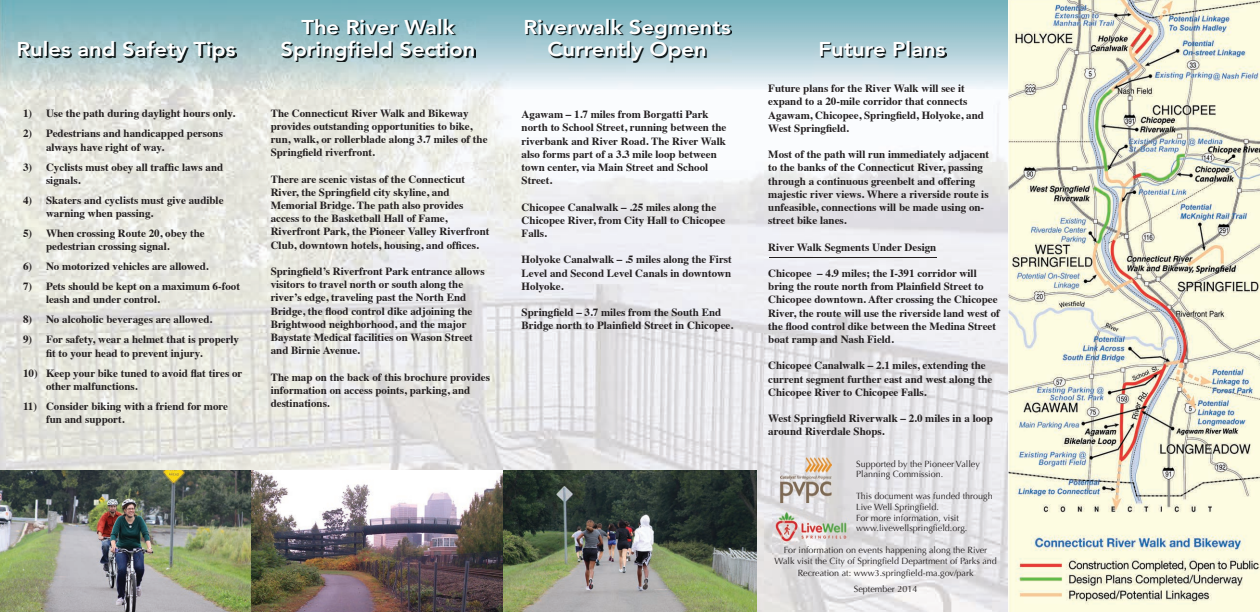
<style>
.page{position:relative;width:1260px;height:612px;background:#fff}
.page>*{position:absolute;margin:0;border:0;box-sizing:border-box;transform-origin:0 0}
.t1{font:800 20px/22px "Avenir";color:#fff;text-align:center;scale:1.1 1}
.t2{font:700 11px/13.2px "Times";color:#231f20}
.t3{font:9px/10.8px "Optima";color:#231f20}
</style>
<div class="page">
<img style="left:0;top:90px;width:1008px;height:522px">
<img style="left:0;top:0;width:1008px;height:90px">
<hr style="left:770px;top:257px;width:167px;height:1px;background:#231f20">
<img style="left:1008px;top:0;width:252px;height:612px">
<img style="left:780px;top:458px;width:52px;height:45px">
<img style="left:0;top:470px;width:756px;height:142px">
<img style="left:773px;top:508px;width:76px;height:36px">
<img style="left:19px;top:42px;width:217px;height:20px">
<img style="left:282px;top:20px;width:193px;height:42px">
<img style="left:821px;top:42px;width:125px;height:16px">
<img style="left:526px;top:20px;width:206px;height:42px">
<h1 class="t1" style="left:16px;top:38px;width:201px">Rules and Safety Tips</h1>
<p class="t2" style="left:23px;top:106px;width:214px">1) Use the path during daylight hours only.</p>
<p class="t2" style="left:46px;top:126px;width:178px;text-indent:-23px">2) Pedestrians and handicapped persons always have right of way.</p>
<p class="t2" style="left:46px;top:159px;width:179px;text-indent:-23px">3) Cyclists must obey all traffic laws and signals.</p>
<p class="t2" style="left:46px;top:192px;width:179px;text-indent:-23px">4) Skaters and cyclists must give audible warning when passing.</p>
<p class="t2" style="left:46px;top:226px;width:160px;text-indent:-23px">5) When crossing Route 20, obey the pedestrian crossing signal.</p>
<p class="t2" style="left:23px;top:259px;width:187px">6) No motorized vehicles are allowed.</p>
<p class="t2" style="left:46px;top:279px;width:196px;text-indent:-23px">7) Pets should be kept on a maximum 6-foot leash and under control.</p>
<p class="t2" style="left:23px;top:312px;width:191px">8) No alcoholic beverages are allowed.</p>
<p class="t2" style="left:46px;top:332px;width:195px;text-indent:-23px">9) For safety, wear a helmet that is properly fit to your head to prevent injury.</p>
<p class="t2" style="left:46px;top:365px;width:198px;text-indent:-23px">10) Keep your bike tuned to avoid flat tires or other malfunctions.</p>
<p class="t2" style="left:46px;top:398px;width:184px;text-indent:-23px">11) Consider biking with a friend for more fun and support.</p>
<h1 class="t1" style="left:280px;top:16px;width:179px">The River Walk<br>Springfield Section</h1>
<p class="t2" style="left:271px;top:105px;width:218px">The Connecticut River Walk and Bikeway provides outstanding opportunities to bike, run, walk, or rollerblade along 3.7 miles of the Springfield riverfront.</p>
<p class="t2" style="left:271px;top:171px;width:220px">There are scenic vistas of the Connecticut River, the Springfield city skyline, and Memorial Bridge. The path also provides access to the Basketball Hall of Fame, Riverfront Park, the Pioneer Valley Riverfront Club, downtown hotels, housing, and offices.</p>
<p class="t2" style="left:271px;top:264px;width:215px">Springfield’s Riverfront Park entrance allows visitors to travel north or south along the river’s edge, traveling past the North End Bridge, the flood control dike adjoining the Brightwood neighborhood, and the major Baystate Medical facilities on Wason Street and Birnie Avenue.</p>
<p class="t2" style="left:271px;top:369px;width:221px">The map on the back of this brochure provides information on access points, parking, and destinations.</p>
<h1 class="t1" style="left:523px;top:16px;width:190px">Riverwalk Segments<br>Currently Open</h1>
<p class="t2" style="left:522px;top:107px;width:206px">Agawam – 1.7 miles from Borgatti Park north to School Street, running between the riverbank and River Road. The River Walk also forms part of a 3.3 mile loop between town center, via Main Street and School Street.</p>
<p class="t2" style="left:522px;top:199px;width:205px">Chicopee Canalwalk – .25 miles along the<br>Chicopee River, from City Hall to Chicopee<br>Falls.</p>
<p class="t2" style="left:522px;top:252px;width:212px;text-align:justify">Holyoke Canalwalk – .5 miles along the First Level and Second Level Canals in downtown Holyoke.</p>
<p class="t2" style="left:522px;top:305px;width:213px">Springfield – 3.7 miles from the South End<br>Bridge north to Plainfield Street in Chicopee.</p>
<h1 class="t1" style="left:818px;top:38px;width:117px">Future Plans</h1>
<p class="t2" style="left:768px;top:81px;width:217px">Future plans for the River Walk will see it expand to a 20-mile corridor that connects Agawam, Chicopee, Springfield, Holyoke, and West Springfield.</p>
<p class="t2" style="left:768px;top:147px;width:222px">Most of the path will run immediately adjacent to the banks of the Connecticut River, passing through a continuous greenbelt and offering majestic river views. Where a riverside route is unfeasible, connections will be made using on&shy;street bike lanes.</p>
<p class="t2" style="left:768px;top:239px;width:170px">River Walk Segments Under Design</p>
<p class="t2" style="left:768px;top:266px;width:233px">Chicopee – 4.9 miles; the I-391 corridor will bring the route north from Plainfield Street to Chicopee downtown. After crossing the Chicopee River, the route will use the riverside land west of the flood control dike between the Medina Street boat ramp and Nash Field.</p>
<p class="t2" style="left:768px;top:358px;width:226px">Chicopee Canalwalk – 2.1 miles, extending the current segment further east and west along the<br>Chicopee River to Chicopee Falls.</p>
<p class="t2" style="left:768px;top:411px;width:226px">West Springfield Riverwalk – 2.0 miles in a loop around Riverdale Shops.</p>
<p class="t3" style="left:856px;top:458px;width:125px">Supported by the Pioneer Valley<br>Planning Commission.</p>
<p class="t3" style="left:856px;top:491px;width:138px">This document was funded through<br>Live Well Springfield.<br>For more information, visit www.livewellspringfield.org.</p>
<p class="t3" style="left:774px;top:545px;width:224px;text-align:center">For information on events happening along the River<br>Walk visit the City of Springfield Department of Parks and</p>
<p class="t3" style="left:798px;top:565px;width:177px;line-height:16px;text-align:center">Recreation at: www3.springfield-ma.gov/park<br>September 2014</p>
</div>
